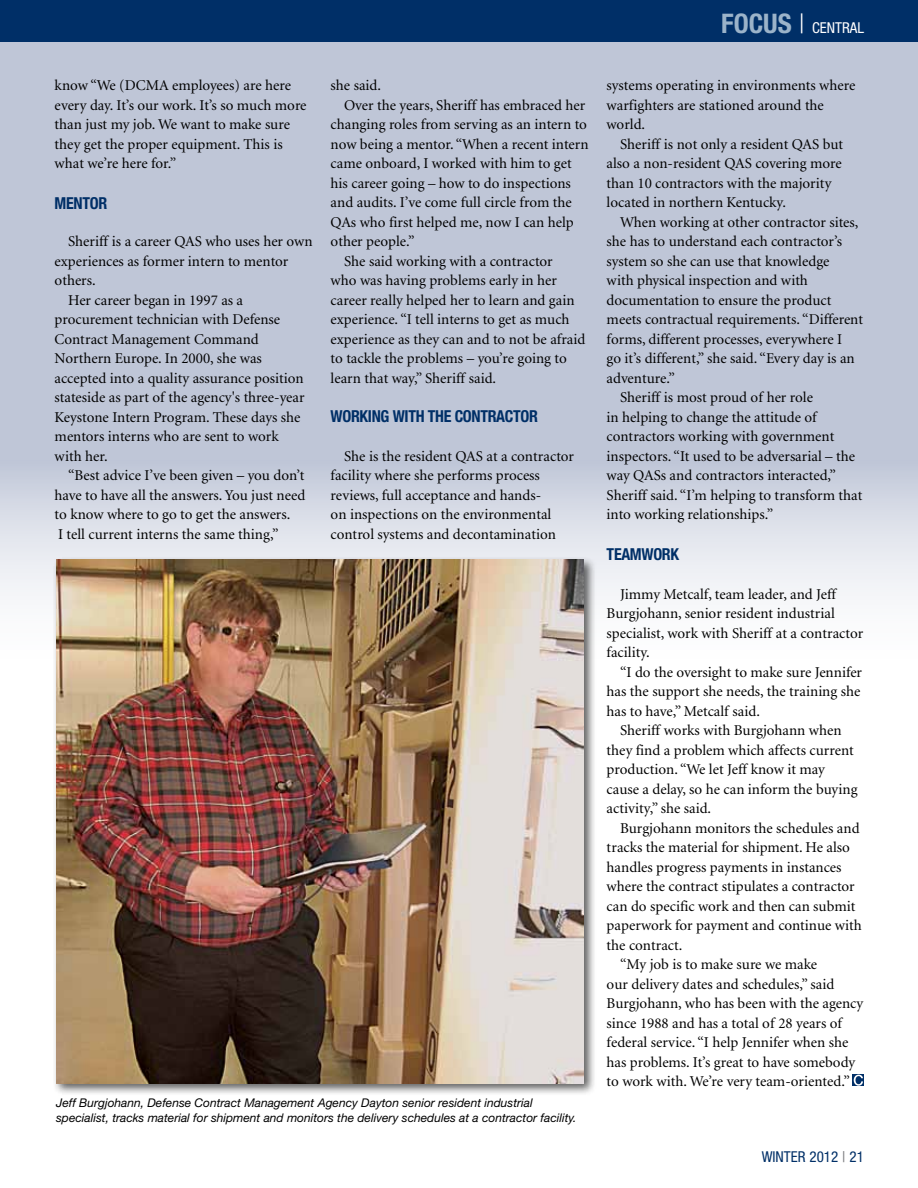
<style>
.page{position:relative;width:918px;height:1188px;background:#fff}
.page>*{position:absolute;margin:0;border:0;box-sizing:border-box;transform-origin:0 0}
.body_copy{font:700 condensed 16.5px "Helvetica Neue";letter-spacing:-.02em;color:#002f67}
.body_copy-2{font:15px/19.5px "Minion";color:#000}
.t1{font:condensed 15px "Helvetica Neue";color:#002f67}
.t2{font:condensed 15px "Helvetica Neue";color:#fff}
.photo_captions_on_wh{font:italic 12px/15px "Helvetica Neue";color:#000}
.s1{font-weight:700;font-size:27px;color:#9bb3c9}
.s2{font-weight:300;font-size:27px}
.s3{color:#77787b}
</style>
<div class="page">
<svg style="left:0;top:42px;width:918px;height:558px;background:#c4cbda"></svg>
<svg style="left:852px;top:1074px;width:12px;height:12px"></svg>
<svg style="left:854px;top:1075px;width:9px;height:11px"></svg>
<div style="left:0;top:0;width:918px;height:42px;background:#002f67"></div>
<div style="left:53px;top:556px;width:543px;height:540px;background:#000;opacity:.63"></div>
<img style="left:56px;top:559px;width:527px;height:524px">
<p class="body_copy-2" style="left:55px;top:76px;width:253px">know “We (DCMA employees) are here every day. It’s our work. It’s so much more than just my job. We want to make sure they get the proper equipment. This is what we’re here for.”</p>
<p class="body_copy" style="left:55px;top:193px;width:54px">MENTOR</p>
<p class="body_copy-2" style="left:55px;top:232px;width:260px;text-indent:14px">Sheriff is a career QAS who uses her own experiences as former intern to mentor others.</p>
<p class="body_copy-2" style="left:55px;top:291px;width:251px;text-indent:14px">Her career began in 1997 as a procurement technician with Defense Contract Management Command Northern Europe. In 2000, she was accepted into a quality assurance position stateside as part of the agency's three-year Keystone Intern Program. These days she mentors interns who are sent to work with her.</p>
<p class="body_copy-2" style="left:55px;top:466px;width:252px;text-indent:14px">“Best advice I’ve been given – you don’t have to have all the answers. You just need to know where to go to get the answers.<br>I tell current interns the same thing,”</p>
<p class="body_copy-2" style="left:331px;top:76px;width:52px">she said.</p>
<p class="body_copy-2" style="left:331px;top:96px;width:259px;text-indent:14px">Over the years, Sheriff has embraced her changing roles from serving as an intern to now being a mentor. “When a recent intern came onboard, I worked with him to get his career going – how to do inspections and audits. I’ve come full circle from the QAs who first helped me, now I can help other people.”</p>
<p class="body_copy-2" style="left:331px;top:252px;width:256px;text-indent:14px">She said working with a contractor<br>who was having problems early in her career really helped her to learn and gain experience. “I tell interns to get as much experience as they can and to not be afraid to tackle the problems – you’re going to learn that way,” Sheriff said.</p>
<p class="body_copy" style="left:331px;top:406px;width:209px">WORKING WITH THE CONTRACTOR</p>
<p class="body_copy-2" style="left:331px;top:447px;width:245px;text-indent:14px">She is the resident QAS at a contractor facility where she performs process reviews, full acceptance and hands-<br>on inspections on the environmental control systems and decontamination</p>
<p class="photo_captions_on_wh" style="left:56px;top:1095px;width:522px">Jeff Burgjohann, Defense Contract Management Agency Dayton senior resident industrial specialist, tracks material for shipment and monitors the delivery schedules at a contractor facility.</p>
<p class="t2" style="left:721px;top:19px;width:144px"><span class="s1">FOCUS</span> <span class="s2">|</span> CENTRAL</p>
<p class="body_copy-2" style="left:607px;top:76px;width:250px">systems operating in environments where warfighters are stationed around the world.</p>
<p class="body_copy-2" style="left:607px;top:135px;width:238px;text-indent:14px">Sheriff is not only a resident QAS but also a non-resident QAS covering more than 10 contractors with the majority located in northern Kentucky.</p>
<p class="body_copy-2" style="left:607px;top:213px;width:258px;text-indent:14px">When working at other contractor sites, she has to understand each contractor’s system so she can use that knowledge<br>with physical inspection and with documentation to ensure the product meets contractual requirements. “Different forms, different processes, everywhere I<br>go it’s different,” she said. “Every day is an adventure.”</p>
<p class="body_copy-2" style="left:607px;top:388px;width:257px;text-indent:14px">Sheriff is most proud of her role<br>in helping to change the attitude of contractors working with government inspectors. “It used to be adversarial – the way QASs and contractors interacted,” Sheriff said. “I’m helping to transform that into working relationships.”</p>
<p class="body_copy" style="left:607px;top:544px;width:74px">TEAMWORK</p>
<p class="body_copy-2" style="left:607px;top:585px;width:258px;text-indent:14px">Jimmy Metcalf, team leader, and Jeff Burgjohann, senior resident industrial specialist, work with Sheriff at a contractor facility.</p>
<p class="body_copy-2" style="left:607px;top:663px;width:257px;text-align:justify;text-indent:14px">“I do the oversight to make sure Jennifer has the support she needs, the training she has to have,” Metcalf said.</p>
<p class="body_copy-2" style="left:607px;top:721px;width:252px;text-indent:14px">Sheriff works with Burgjohann when they find a problem which affects current production. “We let Jeff know it may cause a delay, so he can inform the buying activity,” she said.</p>
<p class="body_copy-2" style="left:607px;top:819px;width:257px;text-indent:14px">Burgjohann monitors the schedules and tracks the material for shipment. He also handles progress payments in instances where the contract stipulates a contractor can do specific work and then can submit paperwork for payment and continue with the contract.</p>
<p class="body_copy-2" style="left:607px;top:955px;width:258px;text-indent:14px">“My job is to make sure we make<br>our delivery dates and schedules,” said Burgjohann, who has been with the agency since 1988 and has a total of 28 years of federal service. “I help Jennifer when she has problems. It’s great to have somebody to work with. We’re very team-oriented.”</p>
<p class="t1" style="left:762px;top:1148px;width:104px">WINTER 2012 <span class="s3">|</span> 21</p>
</div>
